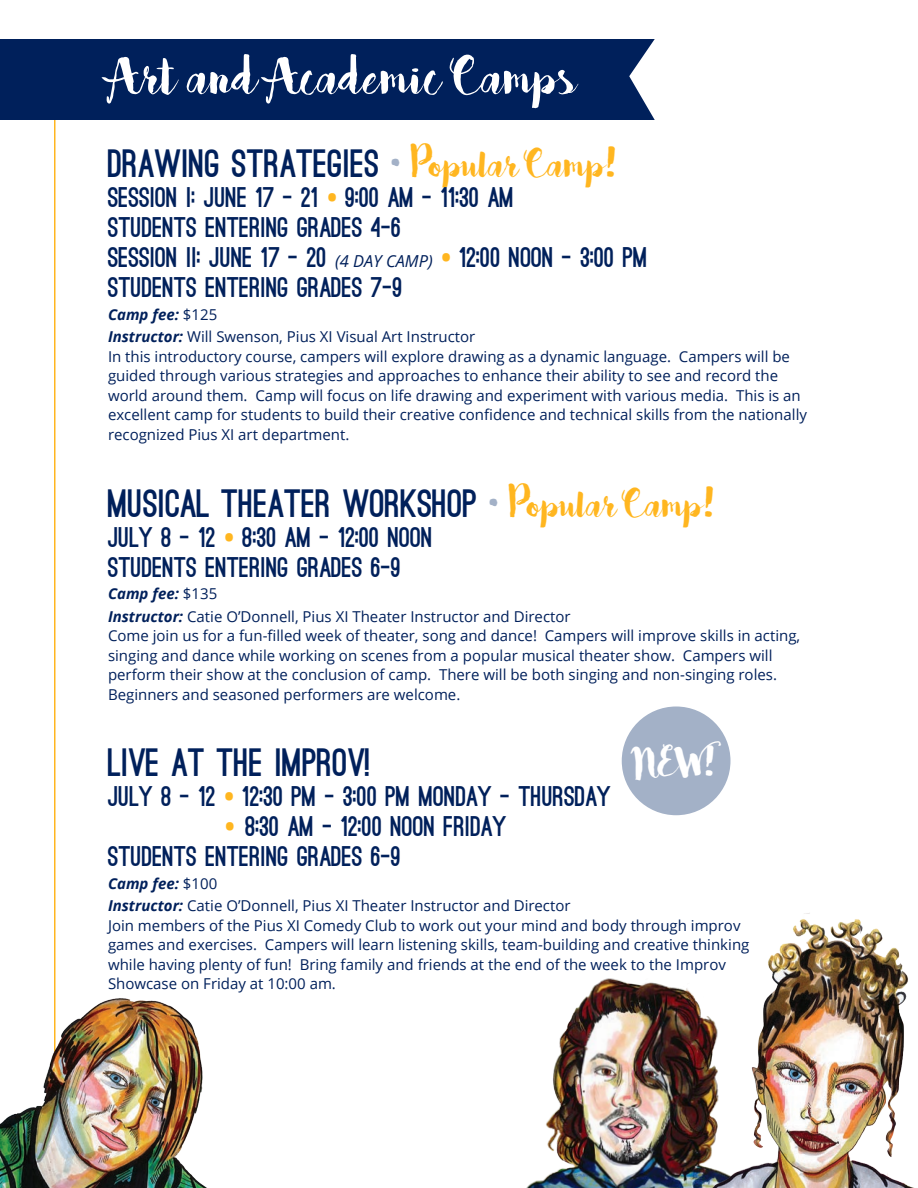
<style>
.page{position:relative;width:918px;height:1188px;background:#fff}
.page>*{position:absolute;margin:0;border:0;box-sizing:border-box;transform-origin:0 0}
.t1{font:60px "Bakery";color:#fff}
.t2{font:45px "Bakery";color:#fff}
.t3{font:900 37.5px "Ostrich Sans";color:#00205b}
.t4{font:900 27px "Ostrich Sans";color:#00205b}
.t5{font:15px/19.5px "Open Sans";color:#00205b}
.t6{font:italic 700 15px "Open Sans";color:#00205b}
.s1{font-family:"Bakery";font-weight:400;font-size:45px;color:#a3b1c7}
.s2{font-family:"Bakery";font-weight:400;font-size:45px;color:#ffb620}
.s3{font-family:"Open Sans";font-weight:700;color:#ffb620}
.s4{font-family:"Open Sans";font-weight:400;font-style:italic;font-size:16.5px}
.s5{font-weight:400;font-style:normal}
.s6{font-weight:700;font-style:italic}
</style>
<div class="page">
<div style="left:622px;top:706px;width:108px;height:109px;background:#a3b1c7;border-radius:50%"></div>
<hr style="left:54px;top:115px;width:2px;height:1020px;background:#ffb620">
<div style="left:0;top:39px;width:655px;height:81px;background:#00205b"></div>
<img style="left:526px;top:978px;width:154px;height:210px">
<img style="left:680px;top:913px;width:234px;height:275px">
<img style="left:0;top:997px;width:207px;height:191px">
<p class="t1" style="left:110px;top:38px;width:469px">Art and Academic Camps</p>
<p class="t3" style="left:108px;top:149px;width:511px">DRAWING STRATEGIES <span class="s1">•</span> <span class="s2">Popular Camp!</span></p>
<p class="t4" style="left:108px;top:187px;width:408px">SESSION I: JUNE 17 – 21 <span class="s3">•</span> 9:00 AM – 11:30 AM</p>
<p class="t4" style="left:108px;top:217px;width:295px">STUDENTS ENTERING GRADES 4-6</p>
<p class="t4" style="left:108px;top:247px;width:541px">SESSION II: JUNE 17 – 20 <span class="s4">(4 DAY CAMP)</span> <span class="s3">•</span> 12:00 NOON – 3:00 PM</p>
<p class="t4" style="left:108px;top:277px;width:296px">STUDENTS ENTERING GRADES 7-9</p>
<p class="t6" style="left:108px;top:304px;width:111px">Camp fee: <span class="s5">$125</span></p>
<p class="t5" style="left:108px;top:326px;width:369px"><span class="s6">Instructor:</span> Will Swenson, Pius XI Visual Art Instructor</p>
<p class="t5" style="left:108px;top:346px;width:701px">In this introductory course, campers will explore drawing as a dynamic language. Campers will be guided through various strategies and approaches to enhance their ability to see and record the world around them. Camp will focus on life drawing and experiment with various media. This is an excellent camp for students to build their creative confidence and technical skills from the nationally recognized Pius XI art department.</p>
<p class="t3" style="left:108px;top:489px;width:609px">MUSICAL THEATER WORKSHOP <span class="s1">•</span> <span class="s2">Popular Camp!</span></p>
<p class="t4" style="left:108px;top:527px;width:326px">JULY 8 – 12 <span class="s3">•</span> 8:30 AM – 12:00 NOON</p>
<p class="t4" style="left:108px;top:557px;width:295px">STUDENTS ENTERING GRADES 6-9</p>
<p class="t6" style="left:108px;top:583px;width:111px">Camp fee: <span class="s5">$135</span></p>
<p class="t5" style="left:108px;top:606px;width:464px"><span class="s6">Instructor:</span> Catie O’Donnell, Pius XI Theater Instructor and Director</p>
<p class="t5" style="left:108px;top:626px;width:694px">Come join us for a fun-filled week of theater, song and dance! Campers will improve skills in acting, singing and dance while working on scenes from a popular musical theater show. Campers will perform their show at the conclusion of camp. There will be both singing and non-singing roles.<br>Beginners and seasoned performers are welcome.</p>
<p class="t3" style="left:108px;top:749px;width:264px">LIVE AT THE IMPROV!</p>
<p class="t2" style="left:634px;top:734px;width:84px">NEW!</p>
<p class="t4" style="left:108px;top:786px;width:505px">JULY 8 – 12 <span class="s3">•</span> 12:30 PM – 3:00 PM MONDAY – THURSDAY</p>
<p class="t4" style="left:225px;top:816px;width:283px"><span class="s3">•</span> 8:30 AM – 12:00 NOON FRIDAY</p>
<p class="t4" style="left:108px;top:846px;width:295px">STUDENTS ENTERING GRADES 6-9</p>
<p class="t6" style="left:108px;top:873px;width:111px">Camp fee: <span class="s5">$100</span></p>
<p class="t5" style="left:108px;top:896px;width:464px"><span class="s6">Instructor:</span> Catie O’Donnell, Pius XI Theater Instructor and Director</p>
<p class="t5" style="left:108px;top:915px;width:634px">Join members of the Pius XI Comedy Club to work out your mind and body through improv</p>
<p class="t5" style="left:108px;top:935px;width:643px">games and exercises. Campers will learn listening skills, team-building and creative thinking</p>
<p class="t5" style="left:108px;top:954px;width:619px">while having plenty of fun! Bring family and friends at the end of the week to the Improv</p>
<p class="t5" style="left:108px;top:974px;width:229px">Showcase on Friday at 10:00 am.</p>
</div>
